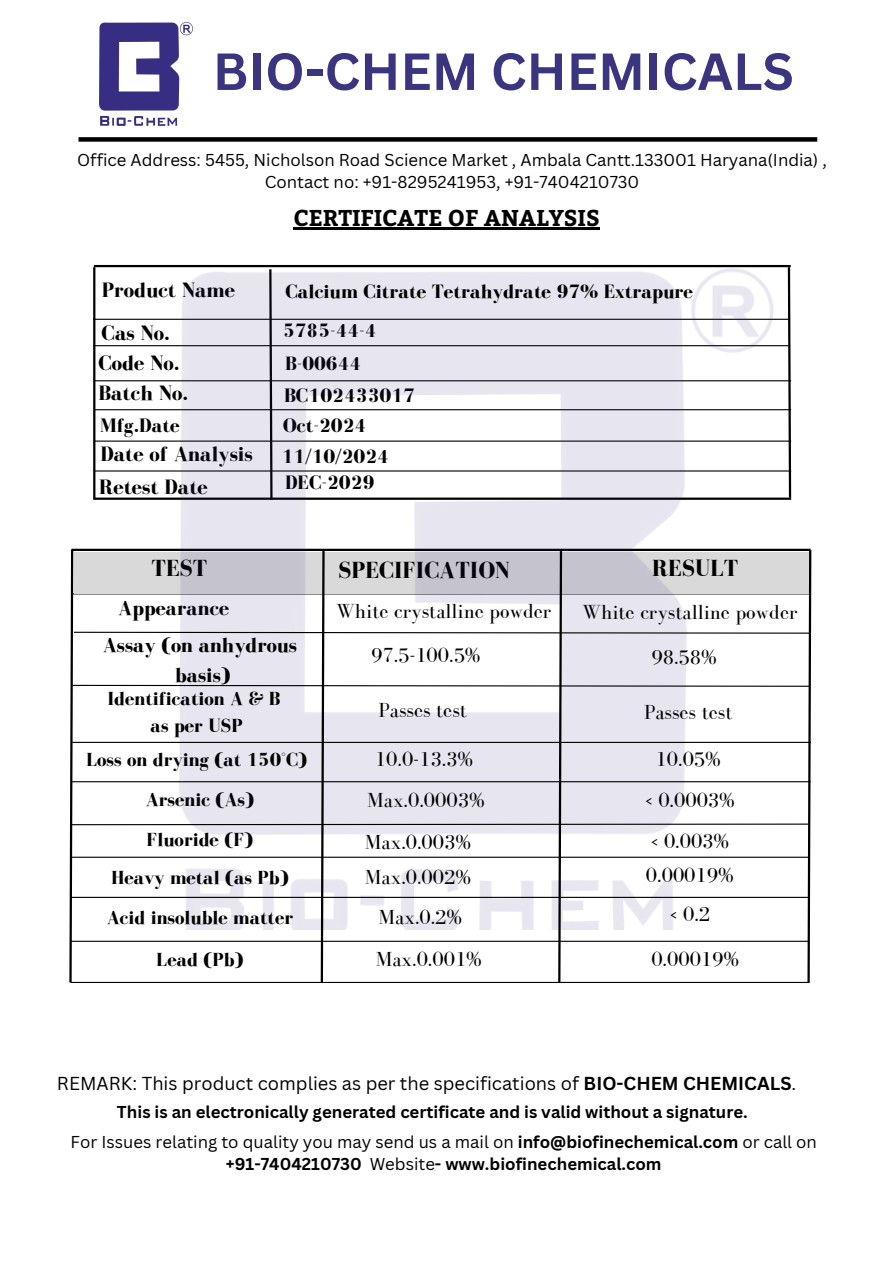
<style>
.page{position:relative;width:894px;height:1264px;background:#fff}
.page>*{position:absolute;margin:0;border:0;box-sizing:border-box;transform-origin:0 0}
.t1{font:700 51px "Canva Sans";color:#3b3580}
.t2{font:700 24px "Bodoni FLF";color:#000}
.t3{font:700 22.8px "Bitter";color:#000}
.t4{font:700 21.45px/42.6px "Bodoni FLF";color:#000}
.t5{font:21px "Bodoni FLF";color:#000}
.t6{font:700 21px/29.2px "Bodoni FLF";color:#000;text-align:center}
.t7{font:700 20.1px/30.5px "Bodoni FLF";color:#000}
.t8{font:700 19.95px "Bodoni FLF";color:#000}
.t9{font:700 19.5px/27px "Bodoni FLF";color:#000;text-align:center}
.t10{font:18.3px "Canva Sans";color:#000}
.t11{font:700 16.8px/29.2px "Canva Sans";color:#000}
.t12{font:16.8px/22.5px "Canva Sans";color:#000;text-align:center}
.s1{font-weight:700}
.s2{font-weight:400}
</style>
<div class="page">
<div style="left:78px;top:137px;width:739px;height:5px;background:#000"></div>
<img style="left:100px;top:22px;width:92px;height:104px">
<hr style="left:293px;top:228px;width:306px;height:2px;background:#000">
<hr style="left:93px;top:319px;width:696px;height:1px;background:#000">
<hr style="left:93px;top:345px;width:696px;height:1px;background:#000">
<hr style="left:94px;top:380px;width:697px;height:1px;background:#000">
<hr style="left:94px;top:409px;width:697px;height:1px;background:#000">
<hr style="left:94px;top:440px;width:697px;height:1px;background:#000">
<hr style="left:94px;top:470px;width:697px;height:1px;background:#000">
<hr style="left:94px;top:497px;width:697px;height:3px;background:#000">
<hr style="left:93px;top:267px;width:2px;height:233px;background:#000">
<svg style="left:786px;top:265px;width:6px;height:235px"></svg>
<hr style="left:94px;top:265px;width:696px;height:2px;background:#000">
<img style="left:180px;top:268px;width:593px;height:279px">
<svg style="left:69px;top:547px;width:743px;height:436px"></svg>
<h1 class="t1" style="left:213px;top:35px;width:582px">BIO-CHEM CHEMICALS</h1>
<p class="t12" style="left:77px;top:148px;width:751px">Office Address: 5455, Nicholson Road Science Market , Ambala Cantt.133001 Haryana(India) ,<br>Contact no: +91-8295241953, +91-7404210730</p>
<p class="t4" style="left:102px;top:268px;width:135px">Product Name<br>Cas No.</p>
<p class="t4" style="left:98px;top:347px;width:91px;line-height:30.5px">Code No.<br>Batch No.</p>
<p class="t7" style="left:100px;top:410px;width:81px">Mfg.Date</p>
<p class="t4" style="left:99px;top:437px;width:155px;line-height:33px">Date of Analysis<br>Retest Date</p>
<h3 class="t3" style="left:293px;top:201px;width:308px">CERTIFICATE OF ANALYSIS</h3>
<p class="t8" style="left:285px;top:281px;width:409px">Calcium Citrate Tetrahydrate 97% Extrapure</p>
<p class="t8" style="left:283px;top:319px;width:95px">5785-44-4</p>
<p class="t8" style="left:285px;top:352px;width:78px">B-00644</p>
<p class="t7" style="left:282px;top:380px;width:135px">BC102433017<br>Oct-2024<br>11/10/2024</p>
<p class="t7" style="left:285px;top:467px;width:91px">DEC-2029</p>
<h2 class="t2" style="left:151px;top:554px;width:57px">TEST</h2>
<h2 class="t2" style="left:338px;top:556px;width:173px">SPECIFICATION</h2>
<h2 class="t2" style="left:652px;top:554px;width:87px">RESULT</h2>
<p class="t6" style="left:118px;top:593px;width:112px">Appearance</p>
<p class="t5" style="left:336px;top:600px;width:217px">White crystalline powder</p>
<p class="t5" style="left:582px;top:601px;width:217px">White crystalline powder</p>
<p class="t6" style="left:103px;top:630px;width:196px">Assay (on anhydrous basis)</p>
<p class="t5" style="left:371px;top:643px;width:111px">97.5-100.5%</p>
<p class="t5" style="left:651px;top:646px;width:67px">98.58%</p>
<p class="t9" style="left:107px;top:684px;width:174px">Identification A &amp; B as per USP</p>
<p class="t5" style="left:378px;top:699px;width:90px">Passes test</p>
<p class="t5" style="left:643px;top:700px;width:90px">Passes test</p>
<p class="t9" style="left:86px;top:746px;width:222px">Loss on drying (at 150°C)</p>
<p class="t5" style="left:375px;top:747px;width:100px">10.0-13.3%</p>
<p class="t5" style="left:655px;top:747px;width:67px">10.05%</p>
<p class="t9" style="left:146px;top:786px;width:110px">Arsenic (As)</p>
<p class="t5" style="left:367px;top:788px;width:119px">Max.0.0003%</p>
<p class="t5" style="left:644px;top:789px;width:91px">&lt; 0.0003%</p>
<p class="t9" style="left:146px;top:825px;width:108px">Fluoride (F)</p>
<p class="t5" style="left:365px;top:830px;width:108px">Max.0.003%</p>
<p class="t5" style="left:650px;top:829px;width:80px">&lt; 0.003%</p>
<p class="t9" style="left:111px;top:864px;width:179px">Heavy metal (as Pb)</p>
<p class="t5" style="left:365px;top:865px;width:108px">Max.0.002%</p>
<p class="t5" style="left:645px;top:863px;width:89px">0.00019%</p>
<p class="t9" style="left:107px;top:904px;width:188px">Acid insoluble matter</p>
<p class="t5" style="left:378px;top:906px;width:85px">Max.0.2%</p>
<p class="t5" style="left:669px;top:902px;width:42px">&lt; 0.2</p>
<p class="t9" style="left:156px;top:945px;width:89px">Lead (Pb)</p>
<p class="t5" style="left:375px;top:947px;width:108px">Max.0.001%</p>
<p class="t5" style="left:651px;top:947px;width:89px">0.00019%</p>
<p class="t10" style="left:57px;top:1070px;width:740px">REMARK: This product complies as per the specifications of <span class="s1">BIO-CHEM CHEMICALS</span>.</p>
<p class="t11" style="left:71px;top:1097px;width:747px;text-indent:46px">This is an electronically generated certificate and is valid without a signature.<br><span class="s2">For Issues relating to quality you may send us a mail on</span> info@biofinechemical.com <span class="s2">or call on</span></p>
<p class="t11" style="left:226px;top:1148px;width:437px">+91-7404210730 <span class="s2">Website</span>- www.biofinechemical.com</p>
</div>
